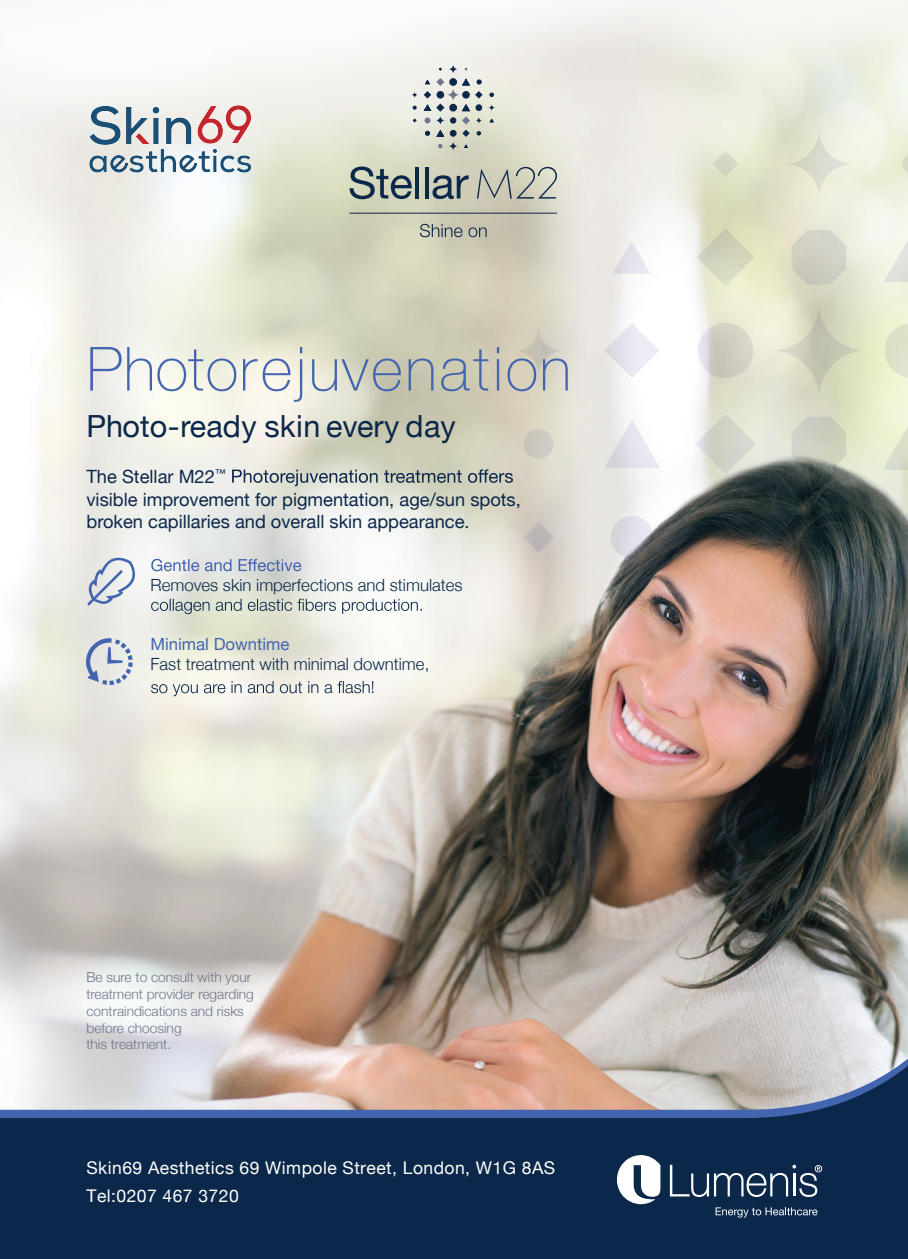
<style>
.page{position:relative;width:908px;height:1259px;background:#fff}
.page>*{position:absolute;margin:0;border:0;box-sizing:border-box;transform-origin:0 0}
.t1{font:100 61px "Helvetica Neue";letter-spacing:.04em;color:#4364af}
.t2{font:30.4px "Helvetica Neue";color:#0b2749}
.t3{font:18.2px/22.8px "Helvetica Neue";color:#0b2749}
.t4{font:17.6px/28.2px "Helvetica Neue";letter-spacing:.025em;color:#fff}
.t5{font:300 16.8px "Helvetica Neue";color:#0b2749}
.t6{font:16.8px "Helvetica Neue";color:#4364af}
.t7{font:300 13.8px/16.8px "Helvetica Neue";color:#6f748b}
</style>
<div class="page">
<img style="left:0;top:0;width:907px;height:864px">
<svg style="left:0;top:867px;width:907px;height:392px;background:#787b83"></svg>
<svg style="left:489px;top:119px;width:4px;height:3px"></svg>
<svg style="left:489px;top:93px;width:4px;height:4px"></svg>
<svg style="left:488px;top:104px;width:7px;height:7px"></svg>
<svg style="left:411px;top:64px;width:71px;height:87px;background:#cbcec9"></svg>
<hr style="left:349px;top:213px;width:207px;height:1px;background:#0b2749">
<svg style="left:419px;top:224px;width:43px;height:13px"></svg>
<svg style="left:468px;top:227px;width:18px;height:10px"></svg>
<svg style="left:349px;top:166px;width:63px;height:33px;background:#8f9b95"></svg>
<hr style="left:415px;top:167px;width:4px;height:31px;background:#0b2749">
<svg style="left:424px;top:167px;width:4px;height:31px"></svg>
<svg style="left:432px;top:175px;width:36px;height:24px"></svg>
<svg style="left:476px;top:167px;width:80px;height:32px;background:#b8b9ac"></svg>
<svg style="left:669px;top:1164px;width:152px;height:33px;background:#3a516c"></svg>
<svg style="left:613px;top:1155px;width:47px;height:49px"></svg>
<svg style="left:715px;top:1207px;width:102px;height:10px"></svg>
<svg style="left:882px;top:418px;width:25px;height:52px"></svg>
<svg style="left:897px;top:712px;width:10px;height:24px"></svg>
<svg style="left:612px;top:241px;width:38px;height:32px"></svg>
<svg style="left:884px;top:323px;width:23px;height:55px"></svg>
<svg style="left:610px;top:516px;width:43px;height:42px"></svg>
<svg style="left:795px;top:514px;width:46px;height:46px;background:#1e2d2d"></svg>
<svg style="left:901px;top:154px;width:6px;height:20px"></svg>
<svg style="left:885px;top:604px;width:22px;height:53px"></svg>
<svg style="left:523px;top:522px;width:30px;height:30px"></svg>
<svg style="left:712px;top:151px;width:26px;height:26px"></svg>
<svg style="left:882px;top:508px;width:25px;height:58px"></svg>
<svg style="left:696px;top:228px;width:58px;height:58px;background:#dbdcc3"></svg>
<svg style="left:695px;top:414px;width:60px;height:60px;background:#d9dbd0"></svg>
<svg style="left:604px;top:323px;width:55px;height:55px"></svg>
<svg style="left:690px;top:502px;width:70px;height:70px;background:#6d5d51"></svg>
<div style="left:523px;top:429px;width:30px;height:30px;background:#ccc8bf;border-radius:50%"></div>
<svg style="left:514px;top:327px;width:48px;height:48px;background:#d3cdbd"></svg>
<svg style="left:784px;top:129px;width:69px;height:69px;background:#e5e6d3"></svg>
<svg style="left:771px;top:303px;width:94px;height:95px;background:#d9d9c1"></svg>
<svg style="left:697px;top:323px;width:55px;height:55px;background:#d2cfc7"></svg>
<svg style="left:883px;top:232px;width:24px;height:50px"></svg>
<svg style="left:696px;top:606px;width:58px;height:50px;background:#e1b1a1"></svg>
<svg style="left:603px;top:420px;width:56px;height:48px"></svg>
<svg style="left:784px;top:689px;width:69px;height:69px;background:#312f2e"></svg>
<svg style="left:791px;top:230px;width:54px;height:54px;background:#d2d2c4"></svg>
<svg style="left:791px;top:416px;width:54px;height:55px;background:#bec2b3"></svg>
<svg style="left:794px;top:606px;width:48px;height:49px;background:#6f6058"></svg>
<svg style="left:709px;top:708px;width:31px;height:31px"></svg>
<svg style="left:613px;top:612px;width:37px;height:37px"></svg>
<svg style="left:232px;top:469px;width:280px;height:17px;background:#aab1ac"></svg>
<svg style="left:151px;top:559px;width:150px;height:12px;background:#b0bbd1"></svg>
<svg style="left:151px;top:599px;width:270px;height:15px"></svg>
<svg style="left:151px;top:681px;width:222px;height:15px"></svg>
<svg style="left:87px;top:558px;width:48px;height:47px"></svg>
<svg style="left:85px;top:638px;width:48px;height:47px;background:#c1c8d6"></svg>
<img style="left:49px;top:60px;width:244px;height:152px">
<h1 class="t1" style="left:86px;top:322px;width:486px">Photorejuvenation</h1>
<h2 class="t2" style="left:86px;top:404px;width:370px">Photo-ready skin every day</h2>
<p class="t3" style="left:86px;top:466px;width:435px">The Stellar M22<sup>™<br></sup>visible improvement for pigmentation, age/sun spots, broken capillaries and overall skin appearance.</p>
<p class="t5" style="left:150px;top:571px;width:313px">Removes skin imperfections and stimulates</p>
<p class="t6" style="left:150px;top:632px;width:140px">Minimal Downtime</p>
<p class="t5" style="left:150px;top:650px;width:280px">Fast treatment with minimal downtime,</p>
<p class="t7" style="left:86px;top:968px;width:169px">Be sure to consult with your treatment provider regarding contraindications and risks before choosing<br>this treatment.</p>
<p class="t4" style="left:86px;top:1154px;width:470px">Skin69 Aesthetics 69 Wimpole Street, London, W1G 8AS<br>Tel:0207 467 3720</p>
</div>
